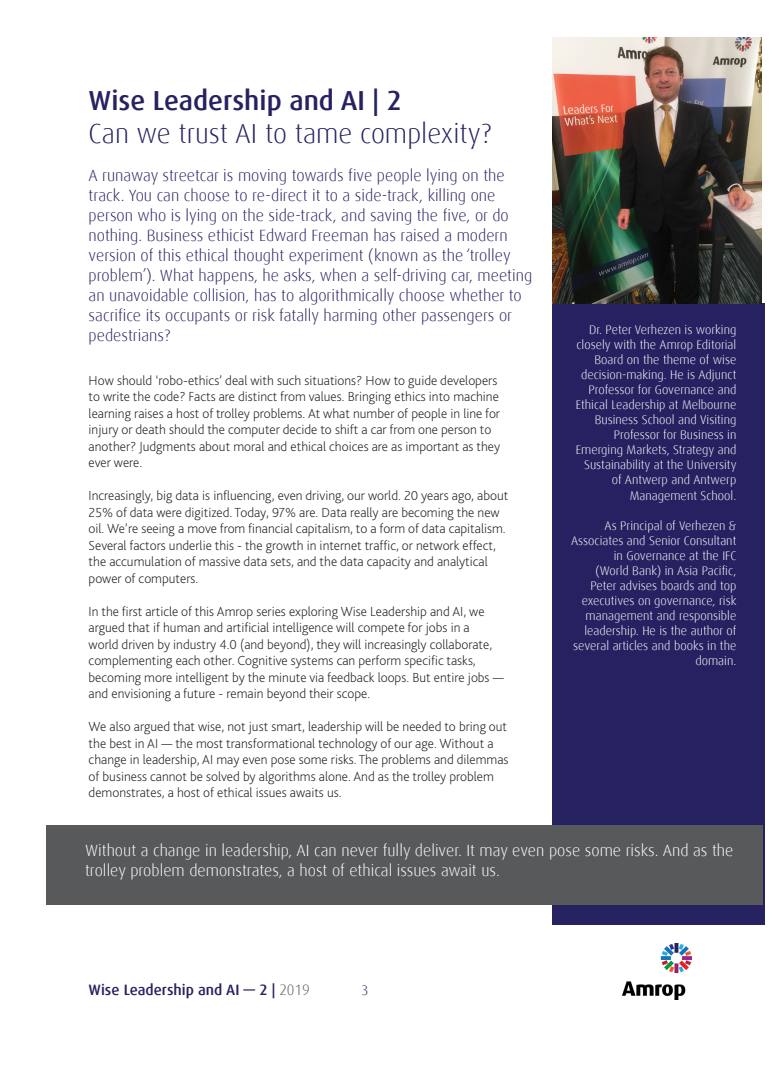
<style>
.page{position:relative;width:780px;height:1088px;background:#fff}
.page>*{position:absolute;margin:0;border:0;box-sizing:border-box;transform-origin:0 0}
.t1{font:300 27.5px "Dax";color:#262261}
.t2{font:500 27.5px "Dax";color:#262261}
.t3{font:300 16.25px/20px "Dax";color:#262261}
.t4{font:300 16.25px/19.5px "Dax";color:#fff}
.t5{font:500 15px "Dax";color:#262261}
.t6{font:200 13.75px/16.5px "Bliss 2";color:#231f20}
.t7{font:300 13.75px "Dax";color:#26255f}
.t8{font:300 12.5px/15px "Dax";color:#fff;text-align:right}
.s1{font-weight:300;color:#58595b}
</style>
<div class="page">
<img style="left:622px;top:943px;width:69px;height:56px">
<div style="left:552px;top:303px;width:212px;height:622px;background:#262261"></div>
<div style="left:46px;top:826px;width:716px;height:79px;background:#58595b"></div>
<img style="left:552px;top:37px;width:209px;height:266px">
<p class="t2" style="left:89px;top:85px;width:314px">Wise Leadership and AI | 2</p>
<p class="t1" style="left:89px;top:118px;width:404px">Can we trust AI to tame complexity?</p>
<p class="t3" style="left:89px;top:166px;width:445px">A runaway streetcar is moving towards five people lying on the track. You can choose to re-direct it to a side-track, killing one person who is lying on the side-track, and saving the five, or do nothing. Business ethicist Edward Freeman has raised a modern version of this ethical thought experiment (known as the ‘trolley problem’). What happens, he asks, when a self-driving car, meeting an unavoidable collision, has to algorithmically choose whether to sacrifice its occupants or risk fatally harming other passengers or pedestrians?</p>
<p class="t6" style="left:89px;top:372px;width:413px">How should ‘robo-ethics’ deal with such situations? How to guide developers to write the code? Facts are distinct from values. Bringing ethics into machine learning raises a host of trolley problems. At what number of people in line for injury or death should the computer decide to shift a car from one person to another? Judgments about moral and ethical choices are as important as they ever were.</p>
<p class="t6" style="left:89px;top:487px;width:421px">Increasingly, big data is influencing, even driving, our world. 20 years ago, about 25% of data were digitized. Today, 97% are. Data really are becoming the new oil. We’re seeing a move from financial capitalism, to a form of data capitalism.<br>Several factors underlie this - the growth in internet traffic, or network effect, the accumulation of massive data sets, and the data capacity and analytical power of computers.</p>
<p class="t6" style="left:89px;top:603px;width:416px">In the first article of this Amrop series exploring Wise Leadership and AI, we argued that if human and artificial intelligence will compete for jobs in a<br>world driven by industry 4.0 (and beyond), they will increasingly collaborate, complementing each other. Cognitive systems can perform specific tasks, becoming more intelligent by the minute via feedback loops. But entire jobs — and envisioning a future - remain beyond their scope.</p>
<p class="t6" style="left:89px;top:718px;width:421px">We also argued that wise, not just smart, leadership will be needed to bring out the best in AI — the most transformational technology of our age. Without a change in leadership, AI may even pose some risks. The problems and dilemmas of business cannot be solved by algorithms alone. And as the trolley problem demonstrates, a host of ethical issues awaits us.</p>
<p class="t8" style="left:575px;top:323px;width:162px">Dr. Peter Verhezen is working closely with the Amrop Editorial<br>Board on the theme of wise decision-making. He is Adjunct<br>Professor for Governance and<br>Ethical Leadership at Melbourne<br>Business School and Visiting<br>Professor for Business in<br>Emerging Markets, Strategy and<br>Sustainability at the University of Antwerp and Antwerp<br>Management School.</p>
<p class="t8" style="left:571px;top:518px;width:167px">As Principal of Verhezen &amp;<br>Associates and Senior Consultant in Governance at the IFC<br>(World Bank) in Asia Pacific,<br>Peter advises boards and top executives on governance, risk management and responsible leadership. He is the author of several articles and books in the domain.</p>
<p class="t4" style="left:85px;top:841px;width:649px">Without a change in leadership, AI can never fully deliver. It may even pose some risks. And as the trolley problem demonstrates, a host of ethical issues await us.</p>
<p class="t5" style="left:89px;top:981px;width:223px">Wise Leadership and AI — 2 | <span class="s1">2019</span></p>
<p class="t7" style="left:361px;top:982px;width:9px">3</p>
</div>
